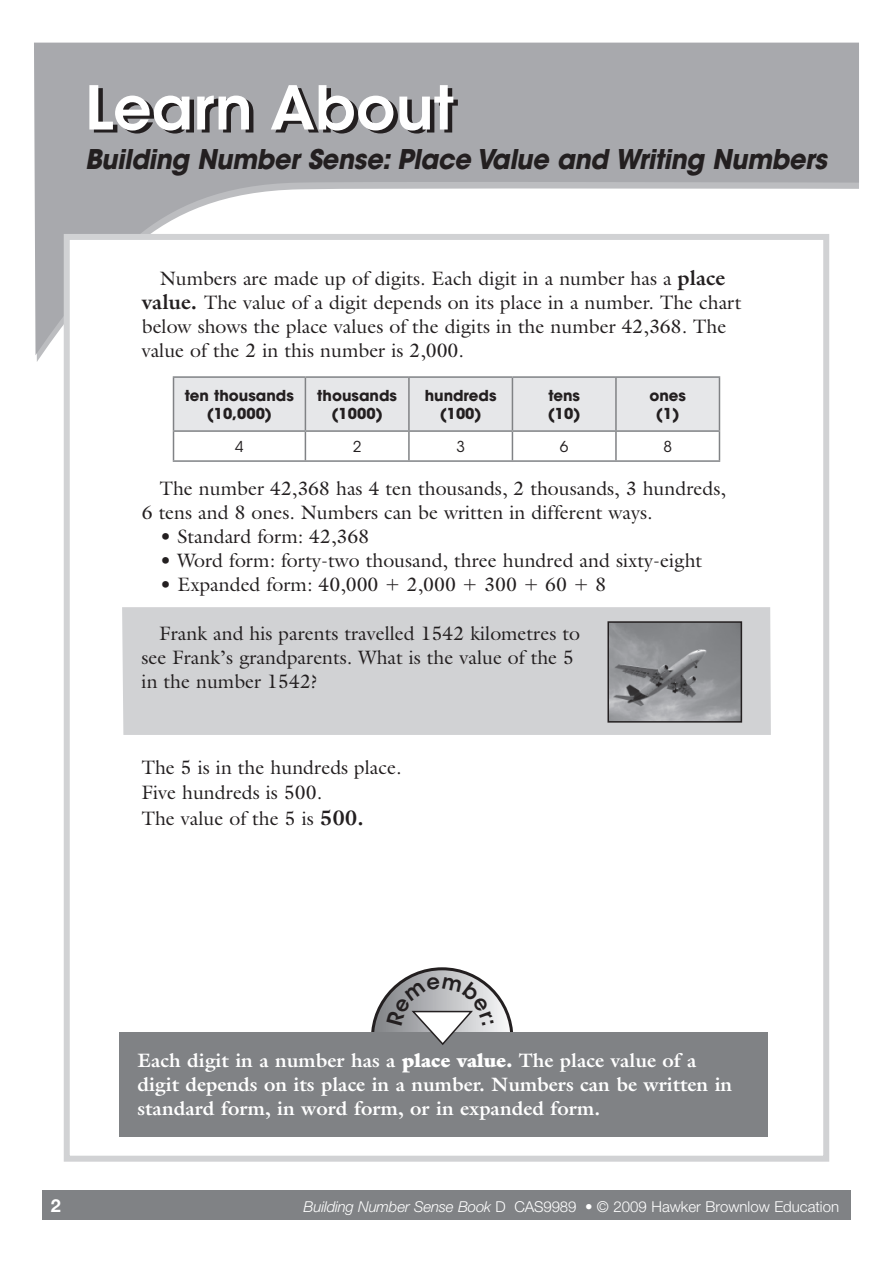
<style>
.page{position:relative;width:893px;height:1263px;background:#fff}
.page>*{position:absolute;margin:0;border:0;box-sizing:border-box;transform-origin:0 0}
.t1{font:600 60px "ITC Avant Garde Std";color:#231f20}
.t2{font:italic 700 27px "ITC Avant Garde Std";letter-spacing:-.015em;color:#231f20;scale:.95 1}
.t3{font:19.5px/24px "Galliard Std";color:#231f20}
.t4{font:700 19.5px/24px "Galliard Std";color:#fff}
.t5{font:700 18px "Helvetica Neue LT Std";color:#fff}
.t6{font:700 15px/18px "ITC Avant Garde Std";color:#231f20;text-align:center}
.t7{font:300 15px "Helvetica Neue LT Std";color:#fff}
.t8{font:15px "ITC Avant Garde Std";color:#231f20}
.s1{font-weight:700;font-size:21px}
.s2{font-weight:900}
.s3{font-style:italic}
</style>
<div class="page">
<svg style="left:34px;top:43px;width:825px;height:312px;fill:#a8a9ad"></svg>
<div style="left:42px;top:1190px;width:808px;height:30px;background:#808285"></div>
<div style="left:67px;top:237px;width:759px;height:922px;background:#fff"></div>
<hr style="left:173px;top:376px;width:132px;height:2px;background:#808285">
<hr style="left:305px;top:376px;width:104px;height:2px;background:#808285">
<hr style="left:409px;top:376px;width:103px;height:2px;background:#808285">
<hr style="left:512px;top:376px;width:104px;height:2px;background:#808285">
<hr style="left:616px;top:376px;width:104px;height:2px;background:#808285">
<svg style="left:173px;top:377px;width:547px;height:83px"></svg>
<hr style="left:173px;top:460px;width:547px;height:2px;background:#808285">
<div style="left:122px;top:607px;width:649px;height:128px;background:#d1d2d4"></div>
<div style="left:64px;top:234px;width:765px;height:928px;border:6px solid #d1d2d4"></div>
<svg style="left:372px;top:969px;width:140px;height:139px"></svg>
<div style="left:119px;top:1032px;width:648px;height:105px;background:#808285"></div>
<img style="left:610px;top:624px;width:129px;height:96px">
<div style="left:607px;top:621px;width:135px;height:102px;border:2px solid #231f20"></div>
<svg style="left:387px;top:977px;width:107px;height:68px"></svg>
<h1 class="t1" style="left:89px;top:88px;width:370px">Learn About</h1>
<h2 class="t2" style="left:85px;top:149px;width:782px">Building Number Sense: Place Value and Writing Numbers</h2>
<p class="t3" style="left:142px;top:268px;width:601px;text-indent:18px">Numbers are made up of digits. Each digit in a number has a <span class="s1">place value.</span> The value of a digit depends on its place in a number. The chart below shows the place values of the digits in the number 42,368. The value of the 2 in this number is 2,000.</p>
<p class="t6" style="left:185px;top:388px;width:110px">ten thousands (10,000)</p>
<p class="t6" style="left:317px;top:388px;width:81px">thousands (1000)</p>
<p class="t6" style="left:425px;top:388px;width:73px">hundreds (100)</p>
<p class="t6" style="left:548px;top:388px;width:34px;text-align:left">tens (10)</p>
<p class="t6" style="left:649px;top:388px;width:38px">ones (1)</p>
<p class="t8" style="left:235px;top:440px;width:10px">4</p>
<p class="t8" style="left:353px;top:440px;width:10px">2</p>
<p class="t8" style="left:456px;top:440px;width:10px">3</p>
<p class="t8" style="left:560px;top:440px;width:10px">6</p>
<p class="t8" style="left:663px;top:440px;width:10px">8</p>
<p class="t3" style="left:142px;top:478px;width:586px;text-indent:18px">The number 42,368 has 4 ten thousands, 2 thousands, 3 hundreds,<br>6 tens and 8 ones. Numbers can be written in different ways.</p>
<p class="t3" style="left:160px;top:526px;width:211px">• Standard form: 42,368</p>
<p class="t3" style="left:160px;top:550px;width:544px">• Word form: forty-two thousand, three hundred and sixty-eight</p>
<p class="t3" style="left:160px;top:574px;width:220px">• Expanded form: 40,000</p>
<p class="t3" style="left:407px;top:574px;width:51px">2,000</p>
<p class="t3" style="left:484px;top:574px;width:34px">300</p>
<p class="t3" style="left:545px;top:574px;width:23px">60</p>
<p class="t3" style="left:595px;top:574px;width:12px">8</p>
<p class="t3" style="left:142px;top:623px;width:440px;text-indent:18px">Frank and his parents travelled 1542 kilometres to see Frank’s grandparents. What is the value of the 5 in the number 1542?</p>
<p class="t3" style="left:142px;top:756px;width:261px;line-height:25.5px">The 5 is in the hundreds place.<br>Five hundreds is 500.<br>The value of the 5 is <span class="s1">500.</span></p>
<p class="t4" style="left:137px;top:1051px;width:596px">Each digit in a number has a <span class="s2">place value.</span> The place value of a digit depends on its place in a number. Numbers can be written in standard form, in word form, or in expanded form.</p>
<p class="t5" style="left:51px;top:1199px;width:12px">2</p>
<p class="t7" style="left:304px;top:1201px;width:537px"><span class="s3">Building Number Sense Book</span> D CAS9989 • © 2009 Hawker Brownlow Education</p>
</div>
